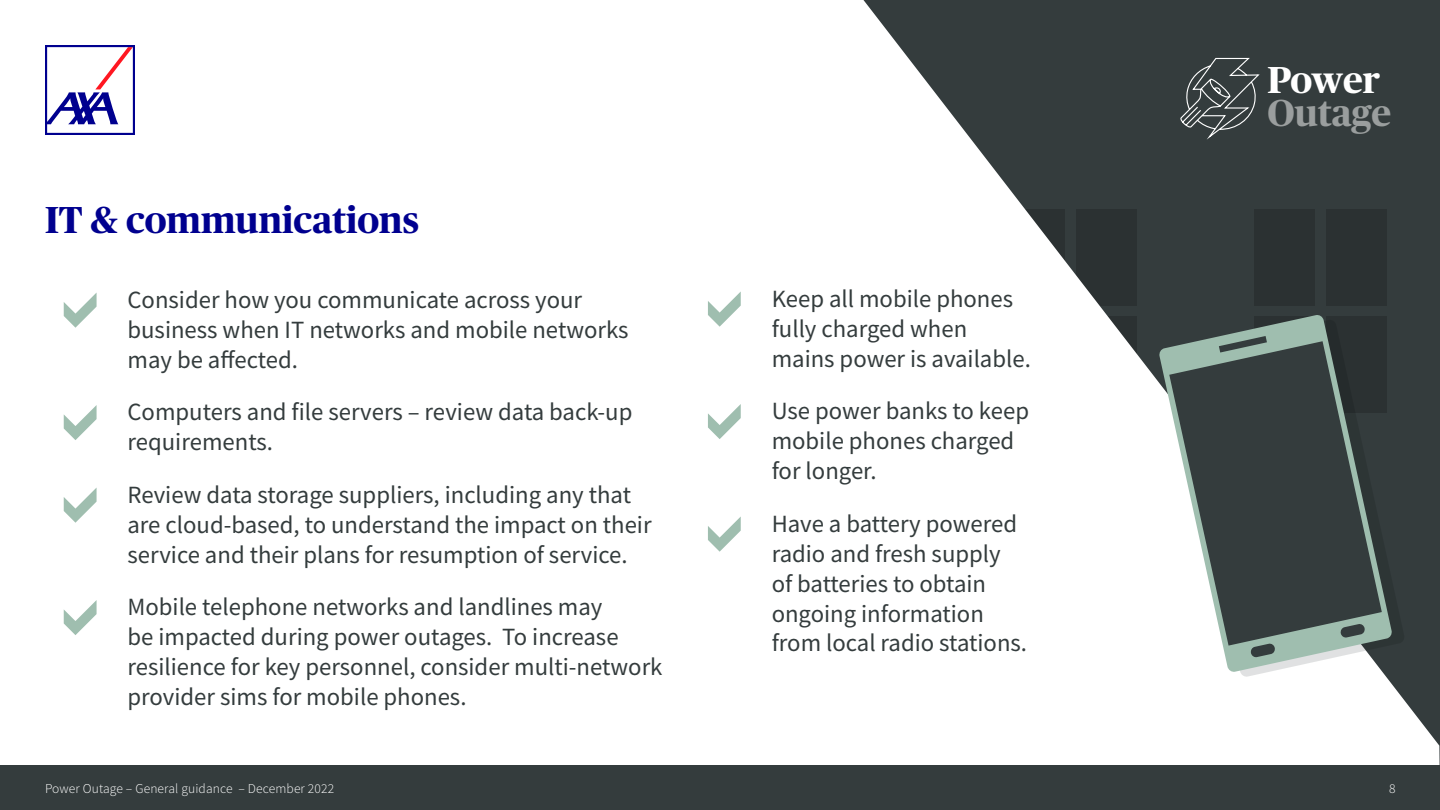
<style>
.page{position:relative;width:1440px;height:810px;background:#fff}
.page>*{position:absolute;margin:0;border:0;box-sizing:border-box;transform-origin:0 0}
.t1{font:700 37.5px "Publico Headline";color:#00008f}
.t2{font:700 37.5px "Publico Headline";color:#9a9e9e}
.t3{font:700 37.5px "Publico Headline";letter-spacing:-.01em;color:#fff}
.t4{font:24.75px/30px "Source Sans Pro";color:#343c3d}
.t5{font:300 13.5px "Source Sans Pro";letter-spacing:.01em;color:#fff}
</style>
<div class="page">
<svg style="left:863px;top:0;width:577px;height:765px"></svg>
<svg style="left:1180px;top:57px;width:81px;height:85px;background:#4b5253"></svg>
<svg style="left:1172px;top:320px;width:232px;height:357px;fill:#343c3d"></svg>
<svg style="left:1159px;top:315px;width:233px;height:357px"></svg>
<svg style="left:1169px;top:341px;width:213px;height:305px;background:#545e5d"></svg>
<svg style="left:1219px;top:336px;width:48px;height:17px"></svg>
<svg style="left:1250px;top:643px;width:25px;height:15px"></svg>
<svg style="left:1340px;top:624px;width:25px;height:14px"></svg>
<svg style="left:45px;top:45px;width:90px;height:90px"></svg>
<div style="left:0;top:765px;width:1440px;height:45px;background:#343c3d"></div>
<h1 class="t1" style="left:45px;top:192px;width:375px">IT &amp; communications</h1>
<p class="t4" style="left:128px;top:284px;width:503px">Consider how you communicate across your business when IT networks and mobile networks may be affected.</p>
<p class="t4" style="left:128px;top:397px;width:506px">Computers and file servers – review data back-up requirements.</p>
<p class="t4" style="left:128px;top:479px;width:526px">Review data storage suppliers, including any that are cloud-based, to understand the impact on their service and their plans for resumption of service.</p>
<p class="t4" style="left:128px;top:592px;width:537px">Mobile telephone networks and landlines may<br>be impacted during power outages. To increase resilience for key personnel, consider multi-network provider sims for mobile phones.</p>
<p class="t4" style="left:772px;top:283px;width:257px">Keep all mobile phones fully charged when mains power is available.</p>
<p class="t4" style="left:772px;top:396px;width:259px">Use power banks to keep mobile phones charged for longer.</p>
<p class="t4" style="left:772px;top:508px;width:254px">Have a battery powered radio and fresh supply of batteries to obtain ongoing information from local radio stations.</p>
<h1 class="t3" style="left:1267px;top:53px;width:114px">Power</h1>
<h1 class="t2" style="left:1267px;top:86px;width:126px">Outage</h1>
<p class="t5" style="left:45px;top:780px;width:291px">Power Outage – General guidance – December 2022</p>
<p class="t5" style="left:1389px;top:780px;width:8px">8</p>
</div>
